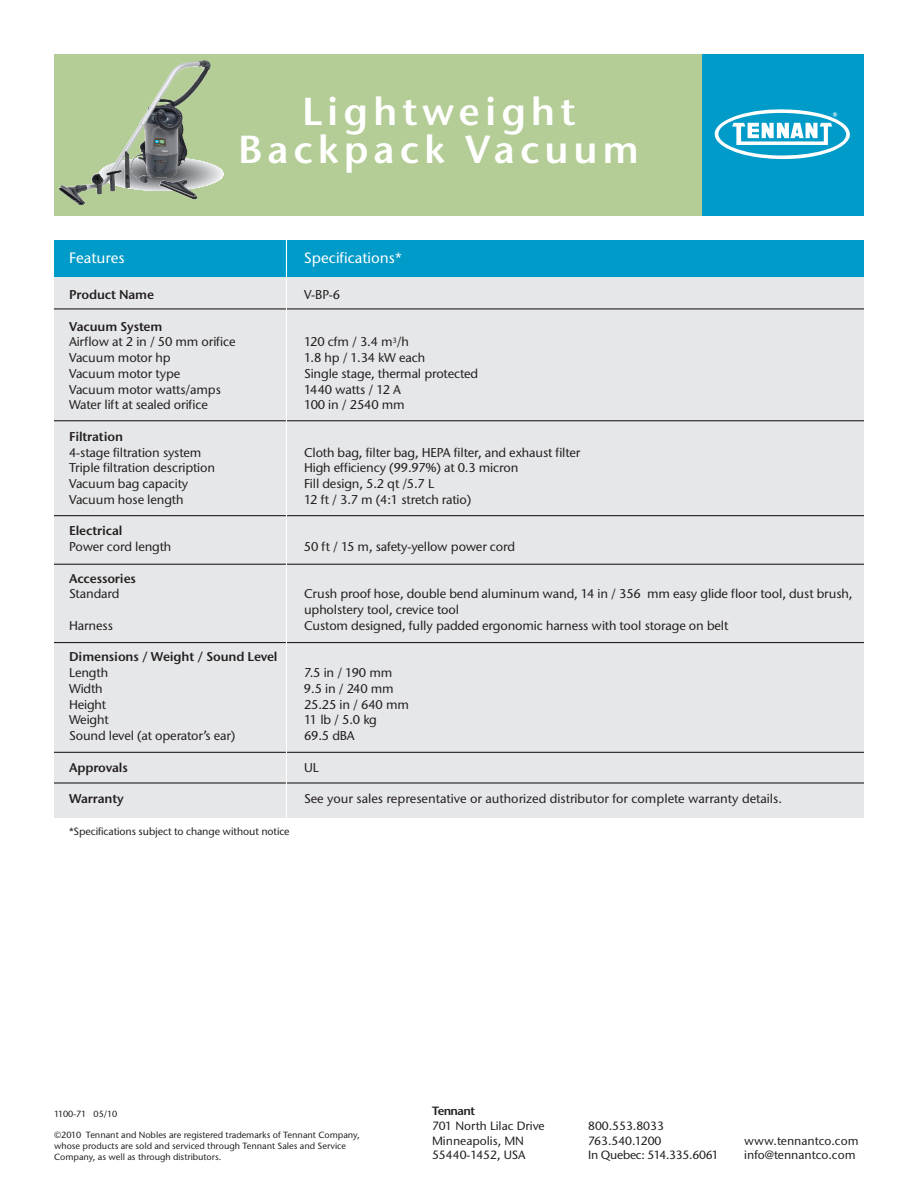
<style>
.page{position:relative;width:918px;height:1188px;background:#fff}
.page>*{position:absolute;margin:0;border:0;box-sizing:border-box;transform-origin:0 0}
.t1{font:39px/37.5px "Stone Sans ITC Semi";letter-spacing:.125em;color:#fff;text-align:center}
.t2{font:500 15px "Stone Sans ITC";color:#fff}
.t3{font:500 12.75px/15.8px "Stone Sans ITC";letter-spacing:-.01em;color:#231f20}
.t4{font:12.75px "Stone Sans ITC Semi";letter-spacing:-.01em;color:#231f20}
.t5{font:500 12px/14.4px "Stone Sans ITC";color:#231f20}
.t6{font:500 12px/14.4px "Stone Sans ITC";letter-spacing:-.02em;color:#231f20}
.t7{font:12px "Stone Sans ITC Semi";letter-spacing:-.05em;color:#231f20}
.t8{font:500 10.5px "Stone Sans ITC";letter-spacing:-.01em;color:#231f20}
.t9{font:500 9px/10.8px "Stone Sans ITC";color:#231f20}
.t10{font:500 9px "Stone Sans ITC";letter-spacing:-.025em;color:#231f20}
</style>
<div class="page">
<div style="left:54px;top:276px;width:810px;height:541px;background:#e6e7e9"></div>
<div style="left:54px;top:54px;width:648px;height:162px;background:#b4cc95"></div>
<svg style="left:99px;top:157px;width:125px;height:34px"></svg>
<div style="left:702px;top:54px;width:162px;height:162px;background:#009bc8"></div>
<svg style="left:714px;top:109px;width:136px;height:51px"></svg>
<img style="left:172px;top:70px;width:37px;height:108px">
<hr style="left:54px;top:308px;width:810px;height:1px;background:#231f20">
<hr style="left:54px;top:420px;width:810px;height:1px;background:#231f20">
<hr style="left:54px;top:515px;width:810px;height:1px;background:#231f20">
<hr style="left:54px;top:564px;width:810px;height:1px;background:#231f20">
<hr style="left:54px;top:752px;width:810px;height:1px;background:#231f20">
<hr style="left:54px;top:782px;width:810px;height:2px;background:#231f20">
<hr style="left:54px;top:642px;width:810px;height:1px;background:#231f20">
<div style="left:54px;top:240px;width:810px;height:37px;background:#009bc8"></div>
<hr style="left:286px;top:232px;width:1px;height:590px;background:#fff">
<h1 class="t1" style="left:238px;top:96px;width:402px">Lightweight<br>Backpack Vacuum</h1>
<p class="t2" style="left:69px;top:252px;width:57px">Features</p>
<p class="t2" style="left:304px;top:252px;width:99px">Specifications*</p>
<p class="t4" style="left:69px;top:289px;width:87px">Product Name</p>
<p class="t3" style="left:304px;top:288px;width:38px">V-BP-6</p>
<p class="t4" style="left:69px;top:321px;width:95px">Vacuum System</p>
<p class="t3" style="left:69px;top:335px;width:168px">Airflow at 2 in / 50 mm orifice</p>
<p class="t3" style="left:304px;top:335px;width:106px">120 cfm / 3.4 m<sup>3</sup>/h</p>
<p class="t3" style="left:69px;top:351px;width:103px">Vacuum motor hp</p>
<p class="t3" style="left:304px;top:351px;width:123px">1.8 hp / 1.34 kW each</p>
<p class="t3" style="left:69px;top:367px;width:113px">Vacuum motor type</p>
<p class="t3" style="left:304px;top:367px;width:176px">Single stage, thermal protected</p>
<p class="t3" style="left:69px;top:382px;width:153px">Vacuum motor watts/amps</p>
<p class="t3" style="left:304px;top:382px;width:98px">1440 watts / 12 A</p>
<p class="t3" style="left:69px;top:398px;width:140px">Water lift at sealed orifice</p>
<p class="t3" style="left:304px;top:398px;width:102px">100 in / 2540 mm</p>
<p class="t4" style="left:69px;top:431px;width:55px">Filtration</p>
<p class="t3" style="left:69px;top:445px;width:134px">4-stage filtration system</p>
<p class="t3" style="left:304px;top:445px;width:278px">Cloth bag, filter bag, HEPA filter, and exhaust filter</p>
<p class="t3" style="left:69px;top:461px;width:148px">Triple filtration description</p>
<p class="t3" style="left:304px;top:461px;width:216px">High efficiency (99.97%) at 0.3 micron</p>
<p class="t3" style="left:69px;top:477px;width:121px">Vacuum bag capacity</p>
<p class="t3" style="left:304px;top:477px;width:132px">Fill design, 5.2 qt /5.7 L</p>
<p class="t3" style="left:69px;top:493px;width:116px">Vacuum hose length</p>
<p class="t3" style="left:304px;top:493px;width:169px">12 ft / 3.7 m (4:1 stretch ratio)</p>
<p class="t4" style="left:69px;top:525px;width:55px">Electrical</p>
<p class="t3" style="left:69px;top:540px;width:104px">Power cord length</p>
<p class="t3" style="left:304px;top:540px;width:213px">50 ft / 15 m, safety-yellow power cord</p>
<p class="t4" style="left:69px;top:573px;width:68px">Accessories</p>
<p class="t3" style="left:69px;top:587px;width:52px">Standard</p>
<p class="t3" style="left:304px;top:587px;width:550px">Crush proof hose, double bend aluminum wand, 14 in / 356 mm easy glide floor tool, dust brush, upholstery tool, crevice tool</p>
<p class="t3" style="left:69px;top:619px;width:45px">Harness</p>
<p class="t3" style="left:304px;top:619px;width:426px">Custom designed, fully padded ergonomic harness with tool storage on belt</p>
<p class="t4" style="left:69px;top:651px;width:210px">Dimensions / Weight / Sound Level</p>
<p class="t3" style="left:69px;top:666px;width:41px">Length</p>
<p class="t3" style="left:304px;top:666px;width:90px">7.5 in / 190 mm</p>
<p class="t3" style="left:69px;top:682px;width:35px">Width</p>
<p class="t3" style="left:304px;top:682px;width:91px">9.5 in / 240 mm</p>
<p class="t3" style="left:69px;top:697px;width:39px">Height</p>
<p class="t3" style="left:304px;top:697px;width:106px">25.25 in / 640 mm</p>
<p class="t3" style="left:69px;top:713px;width:41px">Weight</p>
<p class="t3" style="left:304px;top:713px;width:74px">11 lb / 5.0 kg</p>
<p class="t3" style="left:69px;top:729px;width:168px">Sound level (at operator’s ear)</p>
<p class="t3" style="left:304px;top:729px;width:52px">69.5 dBA</p>
<p class="t4" style="left:69px;top:762px;width:60px">Approvals</p>
<p class="t3" style="left:304px;top:760px;width:16px">UL</p>
<p class="t4" style="left:69px;top:793px;width:56px">Warranty</p>
<p class="t3" style="left:304px;top:792px;width:480px">See your sales representative or authorized distributor for complete warranty details.</p>
<p class="t8" style="left:69px;top:826px;width:222px">*Specifications subject to change without notice</p>
<p class="t10" style="left:54px;top:1110px;width:65px">1100-71 05/10</p>
<p class="t9" style="left:54px;top:1130px;width:307px">©2010 Tennant and Nobles are registered trademarks of Tennant Company, whose products are sold and serviced through Tennant Sales and Service<br>Company, as well as through distributors.</p>
<p class="t7" style="left:432px;top:1106px;width:45px">Tennant</p>
<p class="t5" style="left:432px;top:1120px;width:114px">701 North Lilac Drive<br>Minneapolis, MN<br>55440-1452, USA</p>
<p class="t6" style="left:588px;top:1120px;width:132px">800.553.8033<br>763.540.1200<br>In Quebec: 514.335.6061</p>
<p class="t5" style="left:744px;top:1134px;width:116px">www.tennantco.com info@tennantco.com</p>
</div>
